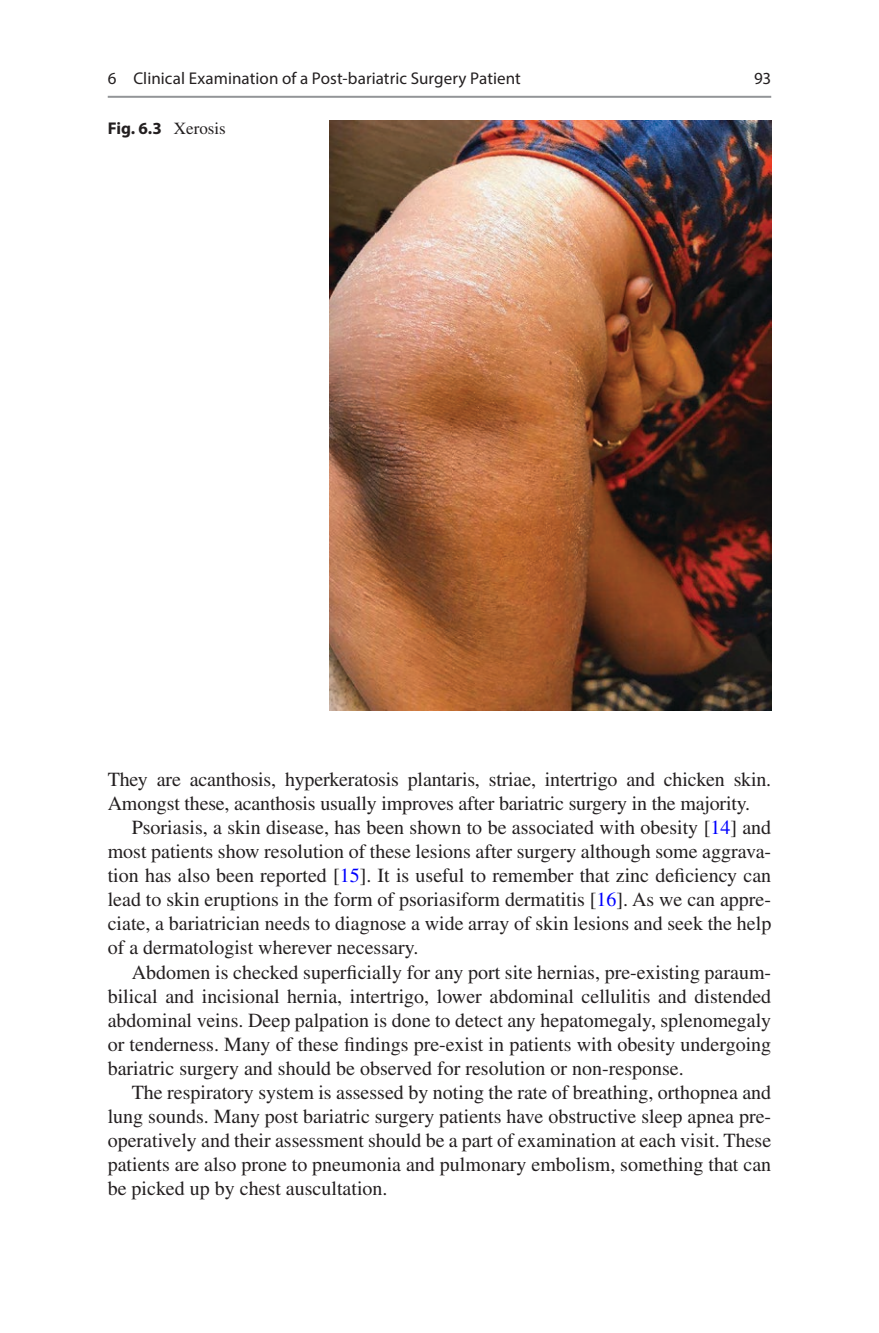
<style>
.page{position:relative;width:879px;height:1333px;background:#fff}
.page>*{position:absolute;margin:0;border:0;box-sizing:border-box;transform-origin:0 0}
.t1{font:20px/24px "Times LT Std";letter-spacing:-.01em;color:#231f20;text-align:justify}
.t2{font:17px "Myriad Pro";letter-spacing:.005em;color:#231f20}
.t3{font:700 17px "Myriad Pro";color:#231f20}
.s1{font-family:"Times LT Std";font-weight:400}
.s2{color:#00f}
</style>
<div class="page">
<img style="left:329px;top:121px;width:442px;height:589px">
<hr style="left:108px;top:96px;width:663px;height:2px;background:#939598">
<p class="t2" style="left:108px;top:68px;width:415px">6 Clinical Examination of a Post-bariatric Surgery Patient</p>
<p class="t3" style="left:108px;top:117px;width:120px">Fig. 6.3 <span class="s1">Xerosis</span></p>
<p class="t2" style="left:754px;top:68px;width:19px">93</p>
<p class="t1" style="left:108px;top:767px;width:665px">They are acanthosis, hyperkeratosis plantaris, striae, intertrigo and chicken skin.<br>Amongst these, acanthosis usually improves after bariatric surgery in the majority.</p>
<p class="t1" style="left:108px;top:815px;width:665px;text-indent:24px">Psoriasis, a skin disease, has been shown to be associated with obesity [<span class="s2">14</span>] and most patients show resolution of these lesions after surgery although some aggrava&shy;tion has also been reported [<span class="s2">15</span>]. It is useful to remember that zinc deficiency can lead to skin eruptions in the form of psoriasiform dermatitis [<span class="s2">16</span>]. As we can appre&shy;ciate, a bariatrician needs to diagnose a wide array of skin lesions and seek the help of a dermatologist wherever necessary.</p>
<p class="t1" style="left:108px;top:959px;width:665px;text-indent:24px">Abdomen is checked superficially for any port site hernias, pre-existing paraum&shy;bilical and incisional hernia, intertrigo, lower abdominal cellulitis and distended abdominal veins. Deep palpation is done to detect any hepatomegaly, splenomegaly or tenderness. Many of these findings pre-exist in patients with obesity undergoing bariatric surgery and should be observed for resolution or non-response.</p>
<p class="t1" style="left:108px;top:1079px;width:665px;text-indent:24px">The respiratory system is assessed by noting the rate of breathing, orthopnea and lung sounds. Many post bariatric surgery patients have obstructive sleep apnea pre&shy;operatively and their assessment should be a part of examination at each visit. These patients are also prone to pneumonia and pulmonary embolism, something that can be picked up by chest auscultation.</p>
</div>
